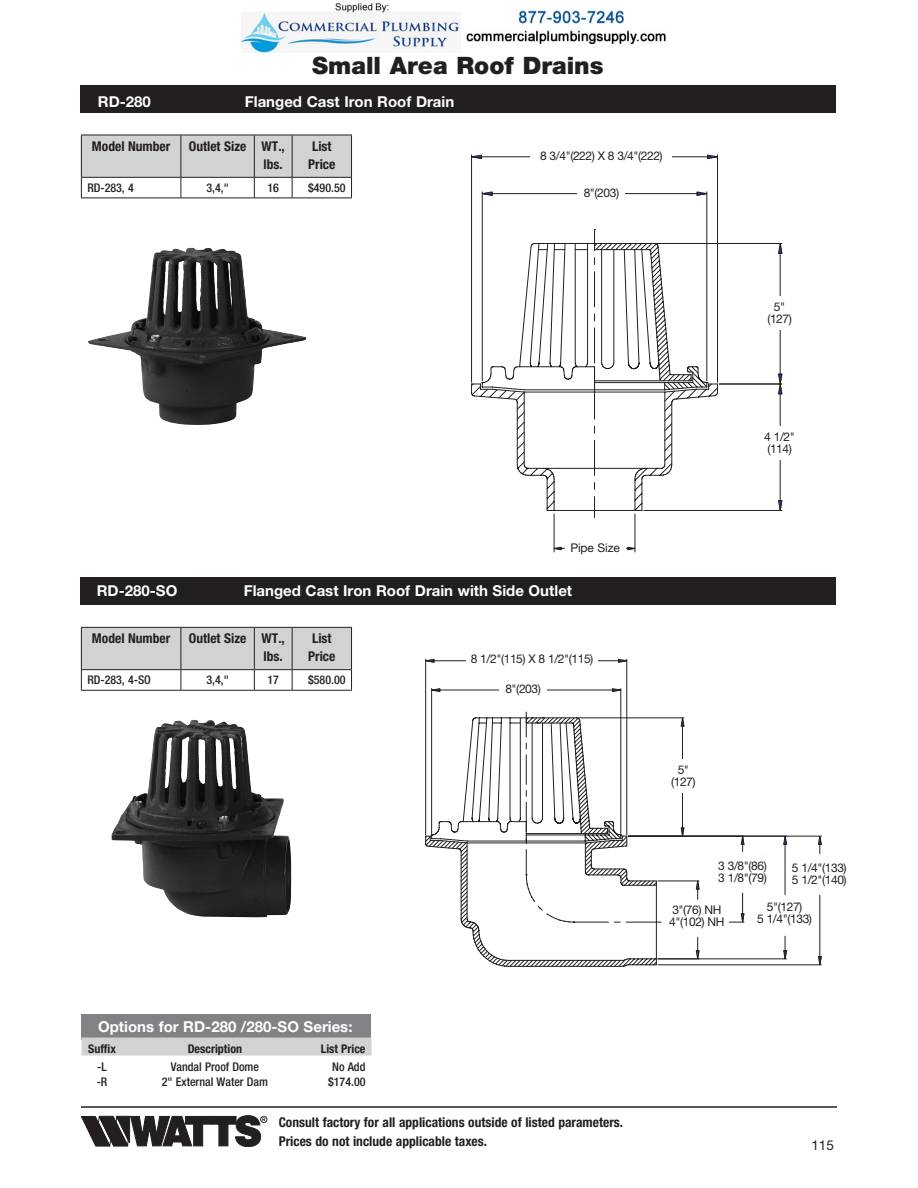
<style>
.page{position:relative;width:918px;height:1188px;background:#fff}
.page>*{position:absolute;margin:0;border:0;box-sizing:border-box;transform-origin:0 0}
.t1{font:900 24px "Helvetica Neue LT Std";color:#231f20}
.t2{font:700 15px "Helvetica Neue LT Std";color:#fff}
.t3{font:700 condensed 13.5px/18px "Helvetica Neue LT Std";color:#231f20}
.t4{font:13.5px "Helvetica Neue LT Std";color:#231f20}
.t5{font:12px/12px "Helvetica Neue LT Std";letter-spacing:-.035em;color:#231f20}
.t6{font:500 condensed 12px "Helvetica Neue LT Std";color:#231f20}
.t7{font:700 condensed 12px "Helvetica Neue LT Std";color:#231f20}
.t8{font:12px "Helvetica Neue LT Std";letter-spacing:-.01em;color:#231f20}
.t9{font:10.5px/12px "Helvetica Neue LT Std";color:#231f20}
</style>
<div class="page">
<div style="left:80px;top:86px;width:756px;height:27px;background:#231f20"></div>
<div style="left:80px;top:577px;width:756px;height:28px;background:#231f20"></div>
<svg style="left:517px;top:395px;width:266px;height:116px"></svg>
<svg style="left:778px;top:388px;width:5px;height:7px"></svg>
<svg style="left:722px;top:243px;width:61px;height:145px"></svg>
<svg style="left:471px;top:154px;width:251px;height:312px"></svg>
<svg style="left:480px;top:362px;width:50px;height:104px"></svg>
<svg style="left:530px;top:243px;width:188px;height:310px"></svg>
<svg style="left:550px;top:546px;width:12px;height:5px"></svg>
<svg style="left:625px;top:543px;width:14px;height:10px"></svg>
<svg style="left:425px;top:658px;width:397px;height:309px"></svg>
<img style="left:112px;top:720px;width:179px;height:197px">
<img style="left:88px;top:248px;width:219px;height:177px">
<div style="left:580px;top:183px;width:39px;height:18px;background:#fff"></div>
<div style="left:752px;top:301px;width:66px;height:21px;background:#fff"></div>
<div style="left:531px;top:145px;width:141px;height:21px;background:#fff"></div>
<div style="left:749px;top:432px;width:65px;height:22px;background:#fff"></div>
<div style="left:508px;top:681px;width:31px;height:17px;background:#fff"></div>
<div style="left:649px;top:767px;width:65px;height:24px;background:#fff"></div>
<div style="left:467px;top:649px;width:125px;height:22px;background:#fff"></div>
<div style="left:711px;top:855px;width:66px;height:33px;background:#fff"></div>
<div style="left:795px;top:855px;width:57px;height:34px;background:#fff"></div>
<div style="left:758px;top:898px;width:58px;height:34px;background:#fff"></div>
<div style="left:668px;top:902px;width:57px;height:34px;background:#fff"></div>
<svg style="left:81px;top:135px;width:271px;height:63px"></svg>
<hr style="left:81px;top:198px;width:100px;height:1px;background:#231f20">
<hr style="left:181px;top:198px;width:73px;height:1px;background:#231f20">
<hr style="left:254px;top:198px;width:38px;height:1px;background:#231f20">
<hr style="left:292px;top:198px;width:60px;height:1px;background:#231f20">
<svg style="left:81px;top:627px;width:271px;height:63px"></svg>
<hr style="left:81px;top:690px;width:100px;height:1px;background:#231f20">
<hr style="left:181px;top:690px;width:73px;height:1px;background:#231f20">
<hr style="left:254px;top:690px;width:38px;height:1px;background:#231f20">
<hr style="left:292px;top:690px;width:60px;height:1px;background:#231f20">
<div style="left:82px;top:1014px;width:289px;height:25px;background:#808285"></div>
<div style="left:82px;top:1038px;width:290px;height:18px;background:#d1d2d4"></div>
<hr style="left:81px;top:1106px;width:756px;height:2px;background:#231f20">
<svg style="left:81px;top:1115px;width:186px;height:32px"></svg>
<div style="left:578px;top:186px;width:47px;height:12px;background:#fff"></div>
<div style="left:763px;top:296px;width:33px;height:33px;background:#fff"></div>
<div style="left:760px;top:426px;width:39px;height:34px;background:#fff"></div>
<div style="left:565px;top:539px;width:60px;height:18px;background:#fff"></div>
<div style="left:467px;top:653px;width:131px;height:12px;background:#fff"></div>
<div style="left:499px;top:683px;width:48px;height:12px;background:#fff"></div>
<div style="left:667px;top:759px;width:33px;height:34px;background:#fff"></div>
<div style="left:712px;top:855px;width:61px;height:34px;background:#fff"></div>
<div style="left:789px;top:857px;width:60px;height:33px;background:#fff"></div>
<div style="left:755px;top:896px;width:60px;height:34px;background:#fff"></div>
<div style="left:667px;top:902px;width:60px;height:28px;background:#fff"></div>
<img style="left:241px;top:3px;width:425px;height:50px">
<h1 class="t1" style="left:312px;top:51px;width:293px">Small Area Roof Drains</h1>
<p class="t2" style="left:98px;top:93px;width:55px">RD-280</p>
<p class="t2" style="left:245px;top:93px;width:211px">Flanged Cast Iron Roof Drain</p>
<p class="t3" style="left:92px;top:137px;width:80px">Model Number</p>
<p class="t3" style="left:189px;top:137px;width:97px;text-align:right">Outlet Size WT., lbs.</p>
<p class="t3" style="left:308px;top:137px;width:29px">List<br>Price</p>
<p class="t6" style="left:87px;top:180px;width:48px">RD-283, 4</p>
<p class="t6" style="left:206px;top:180px;width:24px">3,4,"</p>
<p class="t6" style="left:267px;top:180px;width:13px">16</p>
<p class="t6" style="left:308px;top:180px;width:39px">$490.50</p>
<p class="t5" style="left:540px;top:149px;width:124px">8 3/4"(222) X 8 3/4"(222)</p>
<p class="t5" style="left:584px;top:186px;width:37px">8"(203)</p>
<p class="t9" style="left:569px;top:149px;width:67px">8 3/4" X 8 3/4"</p>
<p class="t9" style="left:595px;top:186px;width:11px">8"</p>
<p class="t8" style="left:570px;top:541px;width:51px">Pipe Size</p>
<p class="t9" style="left:572px;top:542px;width:50px">PIPE SIZE</p>
<p class="t2" style="left:97px;top:582px;width:82px">RD-280-SO</p>
<p class="t2" style="left:244px;top:582px;width:330px">Flanged Cast Iron Roof Drain with Side Outlet</p>
<p class="t3" style="left:92px;top:629px;width:80px">Model Number</p>
<p class="t3" style="left:189px;top:629px;width:97px;text-align:right">Outlet Size WT., lbs.</p>
<p class="t3" style="left:308px;top:629px;width:29px">List<br>Price</p>
<p class="t6" style="left:87px;top:673px;width:65px">RD-283, 4-SO</p>
<p class="t6" style="left:206px;top:673px;width:24px">3,4,"</p>
<p class="t6" style="left:267px;top:673px;width:13px">17</p>
<p class="t6" style="left:308px;top:673px;width:39px">$580.00</p>
<p class="t5" style="left:471px;top:653px;width:124px">8 1/2"(115) X 8 1/2"(115)</p>
<p class="t5" style="left:505px;top:683px;width:37px">8"(203)</p>
<p class="t9" style="left:497px;top:654px;width:67px">8 1/2" X 8 1/2"</p>
<p class="t9" style="left:519px;top:683px;width:11px">8"</p>
<p class="t5" style="left:671px;top:764px;width:26px;text-align:center">5" (127)</p>
<p class="t9" style="left:677px;top:773px;width:11px">5"</p>
<p class="t5" style="left:767px;top:301px;width:26px;text-align:center">5" (127)</p>
<p class="t9" style="left:780px;top:305px;width:11px">5"</p>
<p class="t5" style="left:764px;top:431px;width:32px">4 1/2" (114)</p>
<p class="t9" style="left:768px;top:437px;width:28px">4 1/2"</p>
<p class="t2" style="left:98px;top:1018px;width:256px">Options for RD-280 /280-SO Series:</p>
<p class="t7" style="left:88px;top:1041px;width:29px">Suffix</p>
<p class="t7" style="left:188px;top:1041px;width:56px">Description</p>
<p class="t7" style="left:321px;top:1041px;width:46px">List Price</p>
<p class="t6" style="left:97px;top:1059px;width:11px">-L</p>
<p class="t6" style="left:171px;top:1059px;width:90px">Vandal Proof Dome</p>
<p class="t6" style="left:332px;top:1059px;width:35px">No Add</p>
<p class="t6" style="left:97px;top:1075px;width:12px">-R</p>
<p class="t6" style="left:162px;top:1075px;width:108px">2" External Water Dam</p>
<p class="t6" style="left:328px;top:1075px;width:39px">$174.00</p>
<p class="t3" style="left:279px;top:1112px;width:346px;line-height:19.5px">Consult factory for all applications outside of listed parameters.<br>Prices do not include applicable taxes.</p>
<p class="t5" style="left:718px;top:860px;width:50px">3 3/8"(86)<br>3 1/8"(79)</p>
<p class="t5" style="left:792px;top:861px;width:56px">5 1/4"(133)<br>5 1/2"(140)</p>
<p class="t5" style="left:757px;top:901px;width:56px;text-align:center">5"(127)<br>5 1/4"(133)</p>
<p class="t9" style="left:730px;top:859px;width:28px">3 3/8"<br>3 1/8"</p>
<p class="t9" style="left:810px;top:860px;width:28px">5 1/4"<br>5 1/2"</p>
<p class="t9" style="left:774px;top:903px;width:28px;text-align:center">5"<br>5 1/4"</p>
<p class="t5" style="left:669px;top:904px;width:57px">3"(76) NH<br>4"(102) NH</p>
<p class="t9" style="left:683px;top:907px;width:29px">3" NH<br>4" NH</p>
<p class="t4" style="left:811px;top:1138px;width:24px">115</p>
</div>
